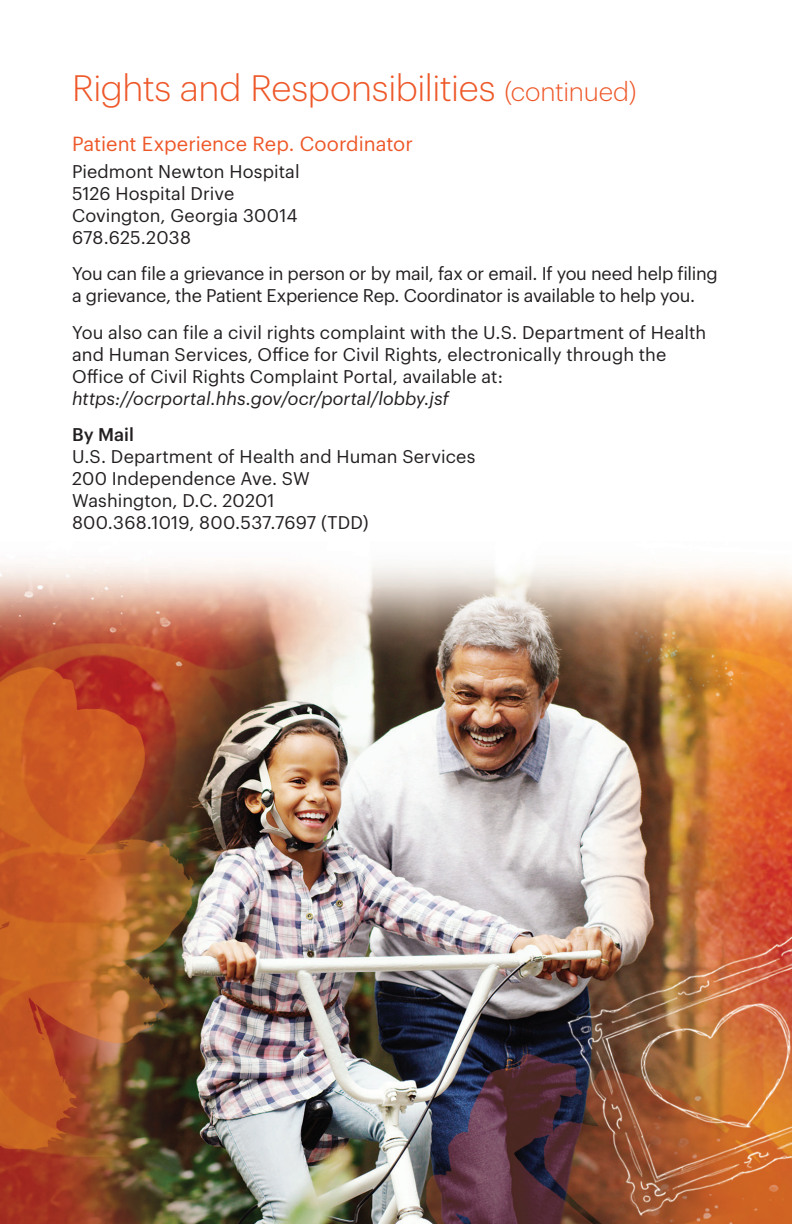
<style>
.page{position:relative;width:792px;height:1224px;background:#fff}
.page>*{position:absolute;margin:0;border:0;box-sizing:border-box;transform-origin:0 0}
.Header_A{font:300 36px "Graphik";letter-spacing:-.01em;color:#ee5829}
.Header_C{font:20px "Graphik";color:#ee5829}
.BODY_9_11{font:18px/22px "Graphik";color:#231f20}
.s1{font-size:26px}
.s2{font-style:italic}
.s3{font-weight:500}
</style>
<div class="page">
<img style="left:0;top:563px;width:792px;height:661px">
<p class="Header_A" style="left:72px;top:62px;width:566px">Rights and Responsibilities <span class="s1">(continued)</span></p>
<p class="Header_C" style="left:72px;top:129px;width:342px">Patient Experience Rep. Coordinator</p>
<p class="BODY_9_11" style="left:72px;top:159px;width:229px">Piedmont Newton Hospital<br>5126 Hospital Drive<br>Covington, Georgia 30014<br>678.625.2038</p>
<p class="BODY_9_11" style="left:72px;top:261px;width:647px">You can file a grievance in person or by mail, fax or email. If you need help filing a grievance, the Patient Experience Rep. Coordinator is available to help you.</p>
<p class="BODY_9_11" style="left:72px;top:320px;width:636px">You also can file a civil rights complaint with the U.S. Department of Health and Human Services, Office for Civil Rights, electronically through the Office of Civil Rights Complaint Portal, available at: <span class="s2">https://ocrportal.hhs.gov/ocr/portal/lobby.jsf</span></p>
<p class="BODY_9_11" style="left:72px;top:422px;width:405px"><span class="s3">By Mail<br></span>U.S. Department of Health and Human Services<br>200 Independence Ave. SW<br>Washington, D.C. 20201<br>800.368.1019, 800.537.7697 (TDD)</p>
</div>
